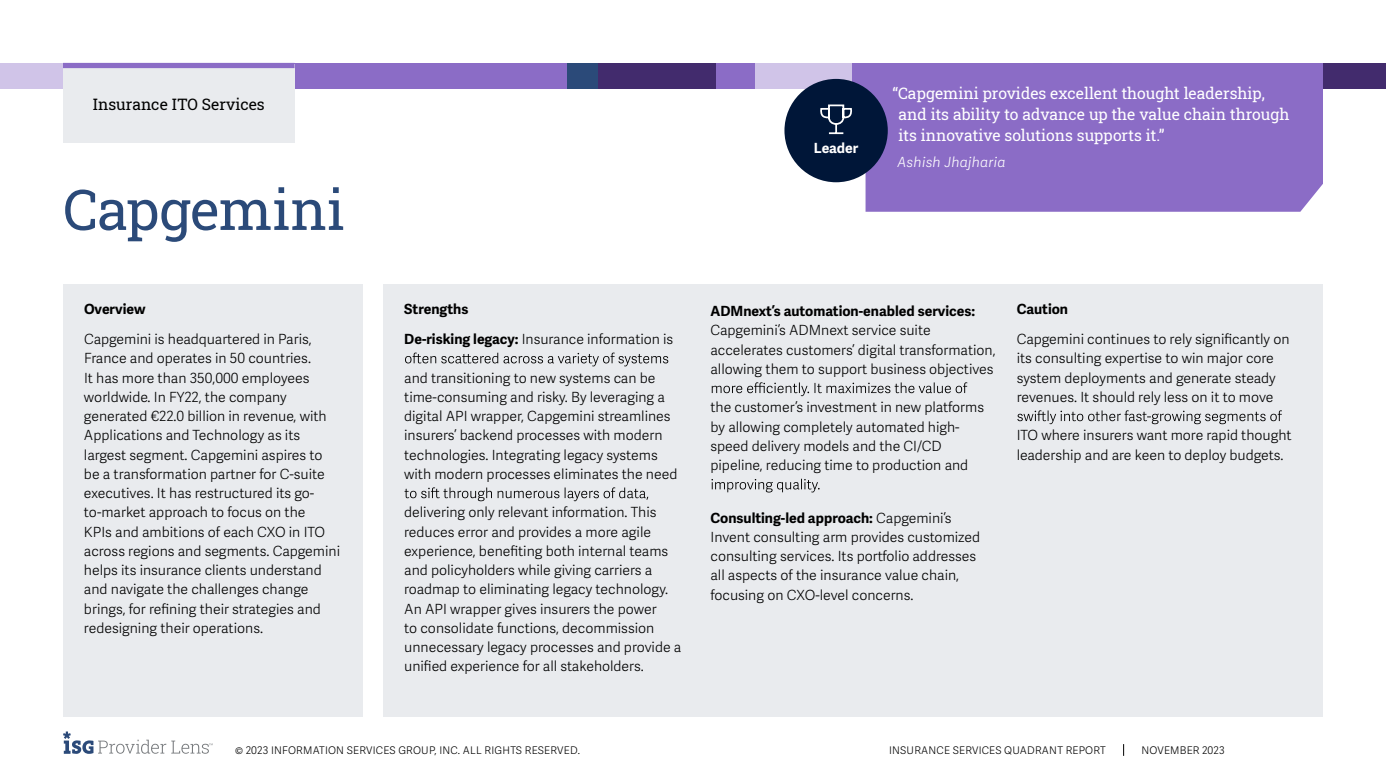
<style>
.page{position:relative;width:1386px;height:780px;background:#fff}
.page>*{position:absolute;margin:0;border:0;box-sizing:border-box;transform-origin:0 0}
.t1{font:56px "Roboto Slab ISG P Regular";letter-spacing:-.005em;color:#2b4a79}
.t2{font:15.75px/21px "Roboto Slab ISG P Regular";color:#fff}
.t3{font:15.75px "Roboto Slab ISG P Regular";color:#000}
.t4{font:300 14px/19.2px "Adelle Sans";color:#000}
.t5{font:700 14px/29.8px "Adelle Sans";color:#000}
.t6{font:italic 300 14px "Adelle Sans";letter-spacing:.02em;color:#fff}
.t7{font:700 14px "Adelle Sans";letter-spacing:-.01em;color:#fff}
.t8{font:300 10.5px "Adelle Sans";letter-spacing:.02em;color:#000}
.s1{font-weight:300}
.s2{font-weight:700}
</style>
<div class="page">
<svg style="left:1123px;top:744px;width:1px;height:12px"></svg>
<svg style="left:63px;top:731px;width:150px;height:23px"></svg>
<div style="left:0;top:63px;width:158px;height:26px;background:#d0c4e8"></div>
<div style="left:158px;top:63px;width:409px;height:26px;background:#8b6cc6"></div>
<div style="left:850px;top:63px;width:184px;height:26px;background:#8b6cc6"></div>
<div style="left:1323px;top:63px;width:63px;height:26px;background:#422b6d"></div>
<div style="left:754px;top:63px;width:98px;height:26px;background:#d0c4e8"></div>
<div style="left:598px;top:63px;width:157px;height:26px;background:#8b6cc6"></div>
<div style="left:598px;top:63px;width:118px;height:26px;background:#422b6d"></div>
<div style="left:567px;top:63px;width:31px;height:26px;background:#2b4a79"></div>
<div style="left:866px;top:63px;width:457px;height:149px;background:#8b6cc6"></div>
<div style="left:784px;top:79px;width:104px;height:103px;background:#001638;border-radius:50%"></div>
<svg style="left:820px;top:104px;width:32px;height:31px"></svg>
<div style="left:63px;top:284px;width:299px;height:433px;background:#e9ebee"></div>
<div style="left:383px;top:284px;width:940px;height:433px;background:#e9ebee"></div>
<svg style="left:405px;top:352px;width:263px;height:14px"></svg>
<svg style="left:405px;top:487px;width:243px;height:14px"></svg>
<svg style="left:712px;top:382px;width:255px;height:14px"></svg>
<svg style="left:711px;top:479px;width:109px;height:13px"></svg>
<svg style="left:1017px;top:410px;width:265px;height:14px"></svg>
<div style="left:63px;top:64px;width:232px;height:78px;background:#e9ebee"></div>
<div style="left:63px;top:63px;width:232px;height:5px;background:#8b6cc6"></div>
<p class="t3" style="left:93px;top:93px;width:174px">Insurance ITO Services</p>
<h1 class="t1" style="left:63px;top:171px;width:283px">Capgemini</h1>
<p class="t5" style="left:84px;top:295px;width:63px">Overview</p>
<p class="t4" style="left:84px;top:330px;width:258px">Capgemini is headquartered in Paris, France and operates in 50 countries.<br>It has more than 350,000 employees worldwide. In FY22, the company generated €22.0 billion in revenue, with Applications and Technology as its largest segment. Capgemini aspires to be a transformation partner for C-suite executives. It has restructured its go&shy;to-market approach to focus on the<br>KPIs and ambitions of each CXO in ITO across regions and segments. Capgemini helps its insurance clients understand and navigate the challenges change brings, for refining their strategies and redesigning their operations.</p>
<p class="t7" style="left:814px;top:139px;width:46px">Leader</p>
<p class="t2" style="left:898px;top:82px;width:393px;text-indent:-6px">“Capgemini provides excellent thought leadership, and its ability to advance up the value chain through its innovative solutions supports it.”</p>
<p class="t6" style="left:898px;top:154px;width:109px">Ashish Jhajharia</p>
<p class="t5" style="left:404px;top:295px;width:271px">Strengths<br>De-risking legacy: <span class="s1">Insurance information is</span></p>
<p class="t4" style="left:404px;top:368px;width:275px">and transitioning to new systems can be time-consuming and risky. By leveraging a digital API wrapper, Capgemini streamlines insurers’ backend processes with modern technologies. Integrating legacy systems with modern processes eliminates the need</p>
<p class="t4" style="left:404px;top:503px;width:279px">delivering only relevant information. This reduces error and provides a more agile experience, benefiting both internal teams and policyholders while giving carriers a roadmap to eliminating legacy technology.<br>An API wrapper gives insurers the power<br>to consolidate functions, decommission unnecessary legacy processes and provide a unified experience for all stakeholders.</p>
<p class="t5" style="left:710px;top:296px;width:266px">ADMnext’s automation-enabled services:</p>
<p class="t4" style="left:710px;top:321px;width:287px">Capgemini’s ADMnext service suite accelerates customers’ digital transformation, allowing them to support business objectives</p>
<p class="t4" style="left:710px;top:398px;width:275px">the customer’s investment in new platforms by allowing completely automated high&shy;speed delivery models and the CI/CD pipeline, reducing time to production and</p>
<p class="t4" style="left:710px;top:508px;width:271px"><span class="s2">Consulting-led approach:</span> Capgemini’s Invent consulting arm provides customized consulting services. Its portfolio addresses all aspects of the insurance value chain, focusing on CXO-level concerns.</p>
<p class="t5" style="left:1017px;top:295px;width:53px">Caution</p>
<p class="t4" style="left:1017px;top:330px;width:274px">Capgemini continues to rely significantly on its consulting expertise to win major core system deployments and generate steady revenues. It should rely less on it to move</p>
<p class="t4" style="left:1017px;top:426px;width:276px">ITO where insurers want more rapid thought leadership and are keen to deploy budgets.</p>
<p class="t8" style="left:235px;top:744px;width:346px">© 2023 INFORMATION SERVICES GROUP, INC. ALL RIGHTS RESERVED.</p>
<p class="t8" style="left:889px;top:744px;width:218px">INSURANCE SERVICES QUADRANT REPORT</p>
<p class="t8" style="left:1141px;top:744px;width:85px">NOVEMBER 2023</p>
</div>
